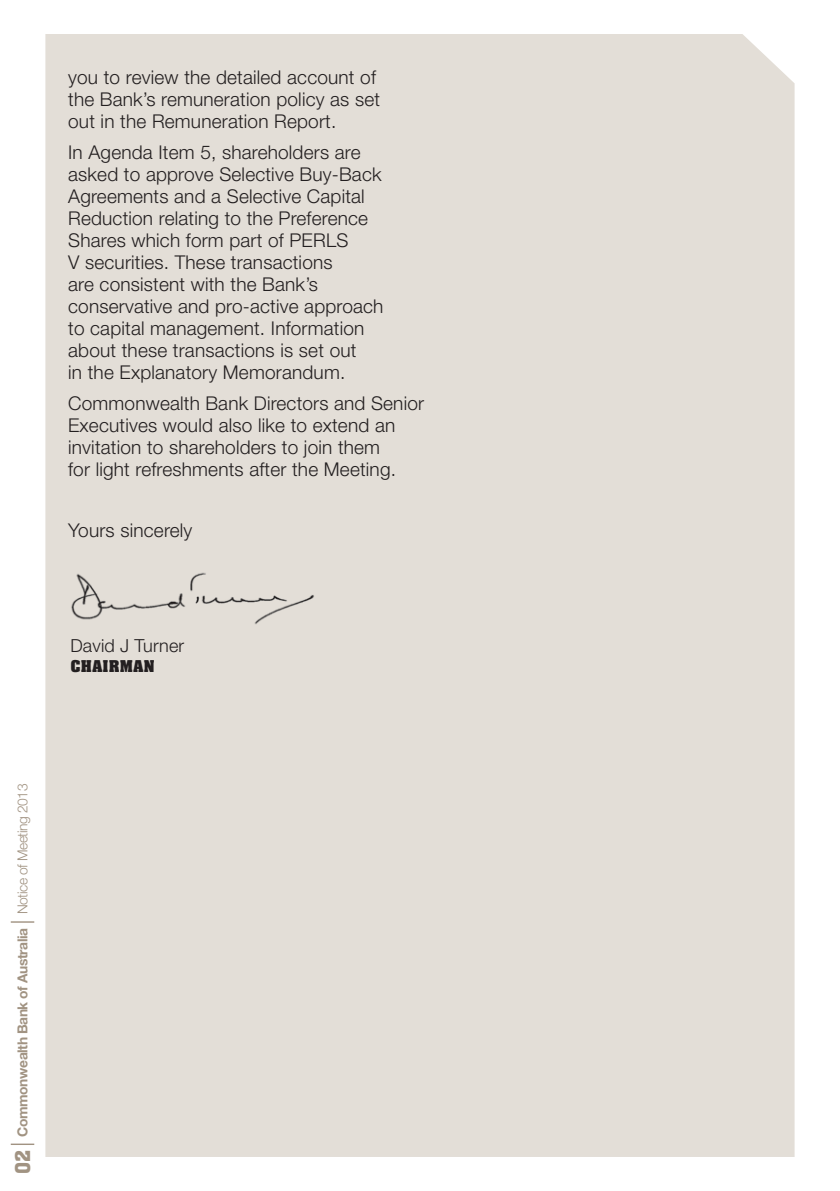
<style>
.page{position:relative;width:840px;height:1191px;background:#fff}
.page>*{position:absolute;margin:0;border:0;box-sizing:border-box;transform-origin:0 0}
.MAIN_BODY_COPY{font:300 19px/22px "Helvetica Neue";letter-spacing:.01em;color:#231f20}
.t1{font:300 18px "Helvetica Neue";letter-spacing:.01em;color:#231f20}
.t2{font:700 16px "Aachen BT";letter-spacing:.01em;color:#231f20}
.t3{font:700 13.8px "Helvetica Neue";letter-spacing:-.03em;color:#a19382}
.s1{font-family:"Aachen BT";font-weight:400;font-size:20px}
.s2{font-weight:300}
</style>
<div class="page">
<div style="left:45px;top:34px;width:749px;height:1123px;background:#e3ded7"></div>
<img style="left:68px;top:569px;width:260px;height:59px">
<hr style="left:11px;top:1143px;width:23px;height:2px;background:#a19382">
<svg style="left:11px;top:921px;width:23px;height:1px"></svg>
<p class="MAIN_BODY_COPY" style="left:68px;top:66px;width:313px">you to review the detailed account of the Bank’s remuneration policy as set out in the Remuneration Report.</p>
<p class="MAIN_BODY_COPY" style="left:68px;top:141px;width:317px">In Agenda Item 5, shareholders are asked to approve Selective Buy-Back Agreements and a Selective Capital Reduction relating to the Preference Shares which form part of PERLS<br>V securities. These transactions<br>are consistent with the Bank’s conservative and pro-active approach to capital management. Information about these transactions is set out<br>in the Explanatory Memorandum.</p>
<p class="MAIN_BODY_COPY" style="left:68px;top:391px;width:357px">Commonwealth Bank Directors and Senior Executives would also like to extend an invitation to shareholders to join them<br>for light refreshments after the Meeting.</p>
<p class="MAIN_BODY_COPY" style="left:68px;top:518px;width:126px">Yours sincerely</p>
<p class="t1" style="left:70px;top:634px;width:115px">David J Turner</p>
<p class="t2" style="left:70px;top:655px;width:86px">CHAIRMAN</p>
<p class="t3" style="left:14px;top:1173px;width:391px;rotate:-90deg"><span class="s1">02</span> Commonwealth Bank of Australia <span class="s2">Notice of Meeting 2013</span></p>
</div>
